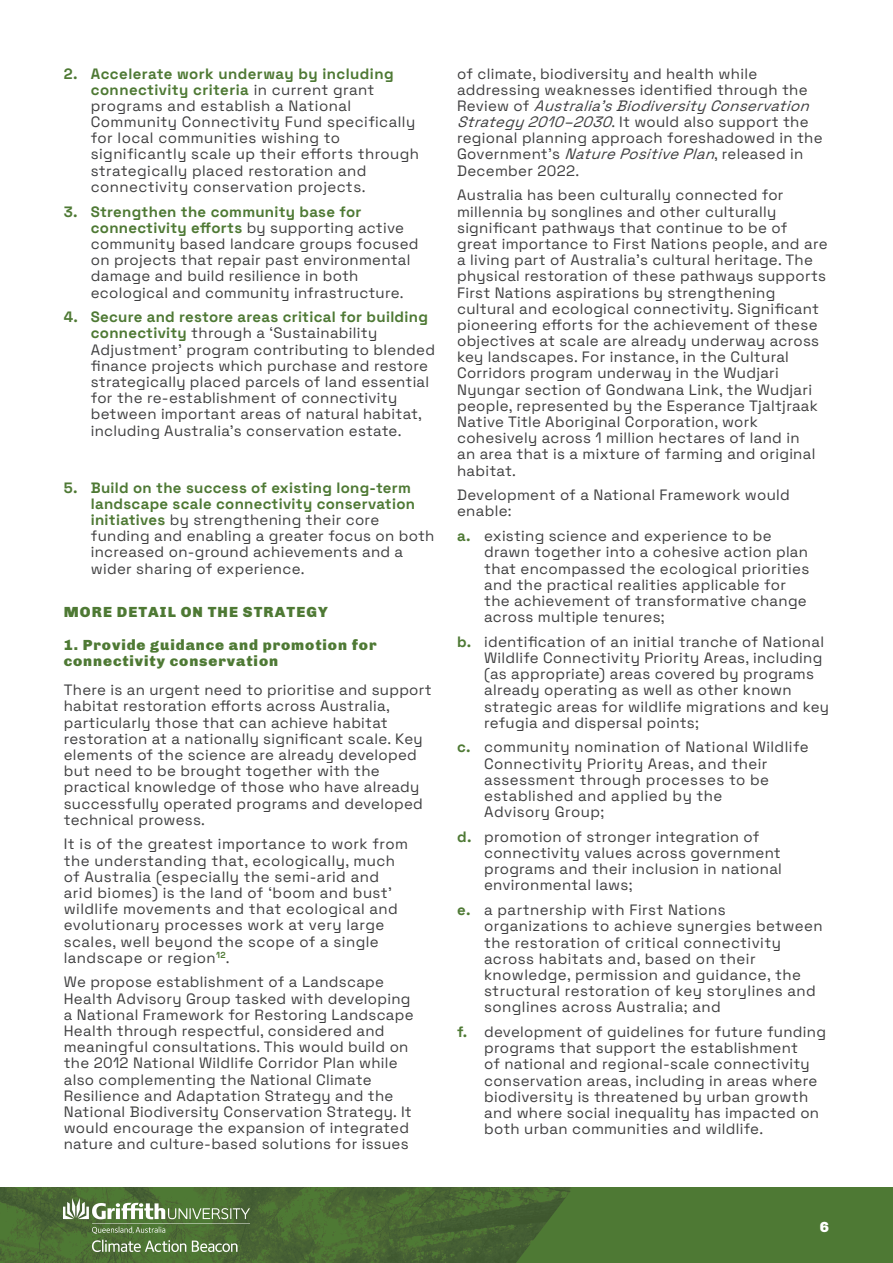
<style>
.page{position:relative;width:893px;height:1263px;background:#fff}
.page>*{position:absolute;margin:0;border:0;box-sizing:border-box;transform-origin:0 0}
.body{font:15px/16.2px "Space Grotesk";letter-spacing:.02em;color:#3e3e3f}
.headings{font:900 15px/16.2px "Chivo";letter-spacing:.06em;color:#4e7934}
.headings-2{font:900 15px "Chivo";color:#fff}
.s1{font-weight:700;color:#4e7934}
.s2{font-style:italic}
</style>
<div class="page">
<div style="left:0;top:1187px;width:893px;height:76px;background:#4e7934"></div>
<img style="left:0;top:1187px;width:571px;height:76px">
<img style="left:64px;top:1199px;width:185px;height:52px">
<p class="body" style="left:91px;top:64px;width:330px;text-indent:-27px"><span class="s1">2. Accelerate work underway by including connectivity criteria</span> in current grant programs and establish a National Community Connectivity Fund specifically for local communities wishing to significantly scale up their efforts through strategically placed restoration and connectivity conservation projects.</p>
<p class="body" style="left:91px;top:202px;width:329px;text-indent:-27px"><span class="s1">3. Strengthen the community base for connectivity efforts</span> by supporting active community based landcare groups focused on projects that repair past environmental damage and build resilience in both ecological and community infrastructure.</p>
<p class="body" style="left:91px;top:308px;width:346px;text-indent:-27px"><span class="s1">4. Secure and restore areas critical for building connectivity</span> through a ‘Sustainability Adjustment’ program contributing to blended finance projects which purchase and restore strategically placed parcels of land essential for the re-establishment of connectivity between important areas of natural habitat, including Australia’s conservation estate.</p>
<p class="body" style="left:91px;top:478px;width:345px;text-indent:-27px"><span class="s1">5. Build on the success of existing long-term landscape scale connectivity conservation initiatives</span> by strengthening their core funding and enabling a greater focus on both increased on-ground achievements and a wider sharing of experience.</p>
<p class="headings" style="left:64px;top:604px;width:265px">MORE DETAIL ON THE STRATEGY</p>
<p class="headings" style="left:64px;top:637px;width:314px">1. Provide guidance and promotion for connectivity conservation</p>
<p class="body" style="left:64px;top:681px;width:369px">There is an urgent need to prioritise and support habitat restoration efforts across Australia, particularly those that can achieve habitat restoration at a nationally significant scale. Key elements of the science are already developed but need to be brought together with the practical knowledge of those who have already successfully operated programs and developed technical prowess.</p>
<p class="body" style="left:64px;top:835px;width:346px">It is of the greatest importance to work from the understanding that, ecologically, much of Australia (especially the semi-arid and arid biomes) is the land of ‘boom and bust’ wildlife movements and that ecological and evolutionary processes work at very large scales, well beyond the scope of a single landscape or region<sup>12</sup>.</p>
<p class="body" style="left:64px;top:973px;width:351px">We propose establishment of a Landscape Health Advisory Group tasked with developing a National Framework for Restoring Landscape Health through respectful, considered and meaningful consultations. This would build on the 2012 National Wildlife Corridor Plan while also complementing the National Climate Resilience and Adaptation Strategy and the National Biodiversity Conservation Strategy. It would encourage the expansion of integrated nature and culture-based solutions for issues</p>
<p class="body" style="left:457px;top:64px;width:367px">of climate, biodiversity and health while addressing weaknesses identified through the<br>R e v i e w o f <span class="s2">Australia’sBiodiversityConservation Strategy2010–2030</span>. I t w o u l d a l s o s u p p o rt t h e regional planning approach foreshadowed in the Government’s <span class="s2">NaturePositivePlan</span>, released in December 2022.</p>
<p class="body" style="left:457px;top:186px;width:372px">Australia has been culturally connected for millennia by songlines and other culturally significant pathways that continue to be of great importance to First Nations people, and are a living part of Australia’s cultural heritage. The physical restoration of these pathways supports First Nations aspirations by strengthening cultural and ecological connectivity. Significant pioneering efforts for the achievement of these objectives at scale are already underway across key landscapes. For instance, in the Cultural Corridors program underway in the Wudjari Nyungar section of Gondwana Link, the Wudjari people, represented by the Esperance Tjaltjraak Native Title Aboriginal Corporation, work cohesively across 1 million hectares of land in<br>an area that is a mixture of farming and original habitat.</p>
<p class="body" style="left:457px;top:486px;width:334px">Development of a National Framework would enable:</p>
<p class="body" style="left:484px;top:527px;width:327px;text-indent:-27px"><span class="s1">a.</span> existing science and experience to be drawn together into a cohesive action plan that encompassed the ecological priorities and the practical realities applicable for the achievement of transformative change across multiple tenures;</p>
<p class="body" style="left:484px;top:633px;width:346px;text-indent:-27px"><span class="s1">b.</span> identification of an initial tranche of National Wildlife Connectivity Priority Areas, including (as appropriate) areas covered by programs already operating as well as other known strategic areas for wildlife migrations and key refugia and dispersal points;</p>
<p class="body" style="left:484px;top:738px;width:326px;text-indent:-27px"><span class="s1">c.</span> community nomination of National Wildlife Connectivity Priority Areas, and their assessment through processes to be established and applied by the<br>Advisory Group;</p>
<p class="body" style="left:484px;top:828px;width:299px;text-indent:-27px"><span class="s1">d.</span> promotion of stronger integration of connectivity values across government programs and their inclusion in national environmental laws;</p>
<p class="body" style="left:484px;top:901px;width:340px;text-indent:-27px"><span class="s1">e.</span> a partnership with First Nations organizations to achieve synergies between the restoration of critical connectivity across habitats and, based on their knowledge, permission and guidance, the structural restoration of key storylines and songlines across Australia; and</p>
<p class="body" style="left:484px;top:1023px;width:343px;text-indent:-27px"><span class="s1">f.</span> development of guidelines for future funding programs that support the establishment<br>of national and regional-scale connectivity conservation areas, including in areas where biodiversity is threatened by urban growth and where social inequality has impacted on both urban communities and wildlife.</p>
<p class="headings-2" style="left:820px;top:1217px;width:11px">6</p>
</div>
